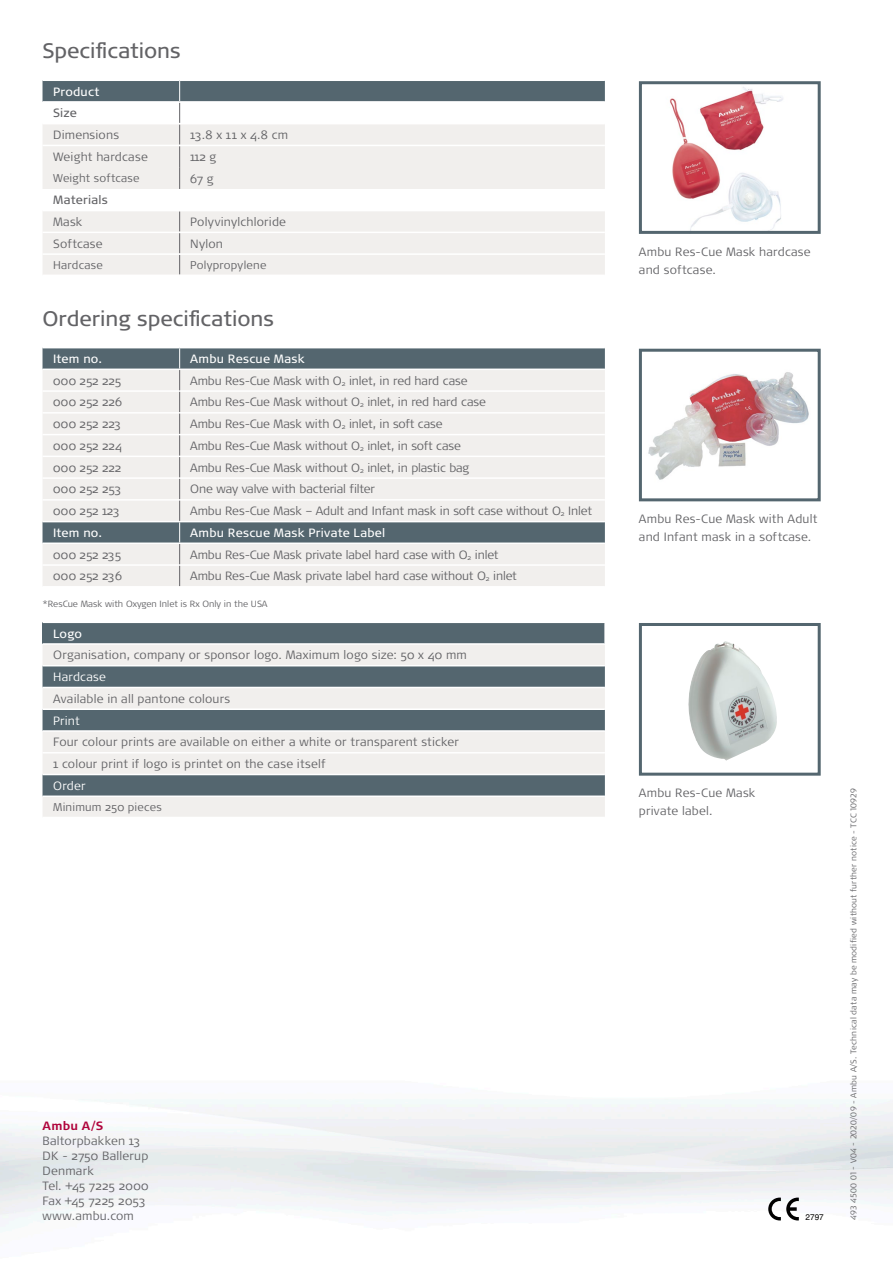
<style>
.page{position:relative;width:893px;height:1263px;background:#fff}
.page>*{position:absolute;margin:0;border:0;box-sizing:border-box;transform-origin:0 0}
.t1{font:21px "Signa OT";color:#636366}
.t2{font:300 12px/15px "Signa OT";letter-spacing:.01em;color:#636366}
.t3{font:300 12px "Signa OT";letter-spacing:-.01em;color:#636366}
.t4{font:12px "Signa OT";letter-spacing:.02em;color:#fff}
.t5{font:300 12px "Signa OT";letter-spacing:.015em;color:#fff}
.t6{font:12px "Signa OT";letter-spacing:.02em;color:#636366}
.t7{font:700 12px "Signa OT";color:#b0043d}
.t8{font:300 11.25px "Signa OT";letter-spacing:.02em;color:#636366}
.t9{font:300 9px "Signa OT";color:#636366}
.t10{font:300 8.25px "Signa OT";letter-spacing:.025em;color:#636366}
.t11{font:8.25px "Helvetica";color:#000}
</style>
<div class="page">
<svg style="left:768px;top:1197px;width:31px;height:23px"></svg>
<img style="left:669px;top:87px;width:114px;height:143px">
<div style="left:639px;top:81px;width:182px;height:153px;border:3px solid #54666f"></div>
<img style="left:648px;top:372px;width:161px;height:108px">
<div style="left:639px;top:349px;width:182px;height:152px;border:3px solid #54666f"></div>
<img style="left:688px;top:641px;width:89px;height:120px">
<div style="left:639px;top:623px;width:182px;height:153px;border:3px solid #54666f"></div>
<svg style="left:43px;top:348px;width:562px;height:21px;background:#5a6c74"></svg>
<svg style="left:43px;top:370px;width:562px;height:216px;background:#e1e1e0"></svg>
<hr style="left:180px;top:390px;width:425px;height:2px;background:#fff">
<hr style="left:180px;top:412px;width:425px;height:2px;background:#fff">
<hr style="left:180px;top:434px;width:425px;height:1px;background:#fff">
<hr style="left:180px;top:456px;width:425px;height:1px;background:#fff">
<hr style="left:180px;top:477px;width:425px;height:2px;background:#fff">
<hr style="left:180px;top:499px;width:425px;height:2px;background:#fff">
<hr style="left:43px;top:521px;width:137px;height:1px;background:#fff">
<hr style="left:180px;top:521px;width:425px;height:1px;background:#fff">
<hr style="left:180px;top:542px;width:425px;height:2px;background:#fff">
<hr style="left:180px;top:564px;width:425px;height:2px;background:#fff">
<hr style="left:43px;top:390px;width:137px;height:2px;background:#fff">
<hr style="left:43px;top:412px;width:137px;height:2px;background:#fff">
<hr style="left:43px;top:434px;width:137px;height:1px;background:#fff">
<hr style="left:43px;top:456px;width:137px;height:1px;background:#fff">
<hr style="left:43px;top:477px;width:137px;height:2px;background:#fff">
<hr style="left:43px;top:499px;width:137px;height:2px;background:#fff">
<hr style="left:43px;top:542px;width:137px;height:2px;background:#fff">
<hr style="left:43px;top:564px;width:137px;height:2px;background:#fff">
<svg style="left:179px;top:348px;width:1px;height:238px"></svg>
<div style="left:43px;top:211px;width:562px;height:64px;background:#f1efed"></div>
<svg style="left:179px;top:211px;width:1px;height:64px"></svg>
<hr style="left:43px;top:232px;width:137px;height:1px;background:#fff">
<hr style="left:180px;top:232px;width:425px;height:1px;background:#fff">
<hr style="left:43px;top:253px;width:137px;height:2px;background:#fff">
<hr style="left:180px;top:253px;width:425px;height:2px;background:#fff">
<svg style="left:43px;top:80px;width:562px;height:109px"></svg>
<div style="left:43px;top:622px;width:562px;height:22px;background:#54666f"></div>
<div style="left:43px;top:645px;width:562px;height:172px;background:#f1efed"></div>
<svg style="left:43px;top:666px;width:562px;height:129px;background:#a4abaf"></svg>
<hr style="left:43px;top:665px;width:562px;height:1px;background:#fff">
<hr style="left:43px;top:687px;width:562px;height:1px;background:#fff">
<hr style="left:43px;top:708px;width:562px;height:2px;background:#fff">
<hr style="left:43px;top:730px;width:562px;height:2px;background:#fff">
<hr style="left:43px;top:752px;width:562px;height:1px;background:#fff">
<hr style="left:43px;top:774px;width:562px;height:1px;background:#fff">
<hr style="left:43px;top:795px;width:562px;height:2px;background:#fff">
<hr style="left:43px;top:621px;width:562px;height:2px;background:#fff">
<hr style="left:43px;top:643px;width:562px;height:2px;background:#fff">
<svg style="left:604px;top:623px;width:1px;height:20px"></svg>
<h1 class="t1" style="left:43px;top:39px;width:140px">Specifications</h1>
<p class="t4" style="left:53px;top:84px;width:48px">Product</p>
<p class="t6" style="left:53px;top:106px;width:25px">Size</p>
<p class="t2" style="left:53px;top:127px;width:67px">Dimensions</p>
<p class="t2" style="left:190px;top:127px;width:99px">13.8 x 11 x 4.8 cm</p>
<p class="t2" style="left:53px;top:149px;width:96px">Weight hardcase</p>
<p class="t2" style="left:190px;top:149px;width:27px">112 g</p>
<p class="t8" style="left:53px;top:172px;width:88px">Weight softcase</p>
<p class="t2" style="left:190px;top:171px;width:25px">67 g</p>
<p class="t6" style="left:53px;top:193px;width:56px">Materials</p>
<p class="t2" style="left:53px;top:214px;width:31px">Mask</p>
<p class="t2" style="left:190px;top:214px;width:97px">Polyvinylchloride</p>
<p class="t2" style="left:53px;top:236px;width:51px">Softcase</p>
<p class="t2" style="left:190px;top:236px;width:34px">Nylon</p>
<p class="t8" style="left:53px;top:258px;width:51px">Hardcase</p>
<p class="t8" style="left:190px;top:258px;width:78px">Polypropylene</p>
<h1 class="t1" style="left:43px;top:306px;width:233px">Ordering specifications</h1>
<p class="t4" style="left:53px;top:352px;width:51px">Item no.</p>
<p class="t4" style="left:190px;top:352px;width:116px">Ambu Rescue Mask</p>
<p class="t2" style="left:53px;top:373px;width:70px">000 252 225</p>
<p class="t3" style="left:190px;top:374px;width:279px">Ambu Res-Cue Mask with O<sub>2</sub> inlet, in red hard case</p>
<p class="t2" style="left:53px;top:395px;width:71px">000 252 226</p>
<p class="t3" style="left:190px;top:395px;width:297px">Ambu Res-Cue Mask without O<sub>2</sub> inlet, in red hard case</p>
<p class="t2" style="left:53px;top:416px;width:69px">000 252 223</p>
<p class="t3" style="left:190px;top:417px;width:254px">Ambu Res-Cue Mask with O<sub>2</sub> inlet, in soft case</p>
<p class="t2" style="left:53px;top:438px;width:70px">000 252 224</p>
<p class="t3" style="left:190px;top:439px;width:272px">Ambu Res-Cue Mask without O<sub>2</sub> inlet, in soft case</p>
<p class="t2" style="left:53px;top:460px;width:70px">000 252 222</p>
<p class="t3" style="left:190px;top:461px;width:280px">Ambu Res-Cue Mask without O<sub>2</sub> inlet, in plastic bag</p>
<p class="t2" style="left:53px;top:482px;width:70px">000 252 253</p>
<p class="t3" style="left:190px;top:482px;width:186px">One way valve with bacterial filter</p>
<p class="t2" style="left:53px;top:503px;width:68px">000 252 123</p>
<p class="t3" style="left:190px;top:504px;width:403px">Ambu Res-Cue Mask – Adult and Infant mask in soft case without O<sub>2</sub> Inlet</p>
<p class="t4" style="left:53px;top:526px;width:51px">Item no.</p>
<p class="t4" style="left:190px;top:526px;width:197px">Ambu Rescue Mask Private Label</p>
<p class="t2" style="left:53px;top:547px;width:70px">000 252 235</p>
<p class="t3" style="left:190px;top:547px;width:310px">Ambu Res-Cue Mask private label hard case with O<sub>2</sub> inlet</p>
<p class="t2" style="left:53px;top:569px;width:70px">000 252 236</p>
<p class="t3" style="left:190px;top:569px;width:328px">Ambu Res-Cue Mask private label hard case without O<sub>2</sub> inlet</p>
<p class="t9" style="left:43px;top:599px;width:227px">*ResCue Mask with Oxygen Inlet is Rx Only in the USA</p>
<p class="t4" style="left:53px;top:626px;width:30px">Logo</p>
<p class="t2" style="left:53px;top:648px;width:415px">Organisation, company or sponsor logo. Maximum logo size: 50 x 40 mm</p>
<p class="t5" style="left:53px;top:670px;width:54px">Hardcase</p>
<p class="t2" style="left:53px;top:691px;width:179px">Available in all pantone colours</p>
<p class="t5" style="left:53px;top:713px;width:28px">Print</p>
<p class="t2" style="left:53px;top:731px;width:407px;line-height:21.8px">Four colour prints are available on either a white or transparent sticker<br>1 colour print if logo is printet on the case itself</p>
<p class="t5" style="left:53px;top:779px;width:34px">Order</p>
<p class="t8" style="left:53px;top:801px;width:110px">Minimum 250 pieces</p>
<p class="t7" style="left:43px;top:1119px;width:62px">Ambu A/S</p>
<p class="t2" style="left:43px;top:1134px;width:108px">Baltorpbakken 13<br>DK - 2750 Ballerup<br>Denmark<br>Tel. +45 7225 2000<br>Fax +45 7225 2053 www.ambu.com</p>
<p class="t2" style="left:639px;top:242px;width:173px;line-height:18px">Ambu Res-Cue Mask hardcase and softcase.</p>
<p class="t2" style="left:639px;top:510px;width:180px;line-height:18px">Ambu Res-Cue Mask with Adult and Infant mask in a softcase.</p>
<p class="t2" style="left:639px;top:784px;width:118px;line-height:18px">Ambu Res-Cue Mask private label.</p>
<p class="t11" style="left:806px;top:1211px;width:20px">2797</p>
<p class="t10" style="left:849px;top:1220px;width:434px;rotate:-90deg">493 4500 01 - V04 - 2020/09 - Ambu A/S. Technical data may be modified without further notice - TCC 10929</p>
</div>
